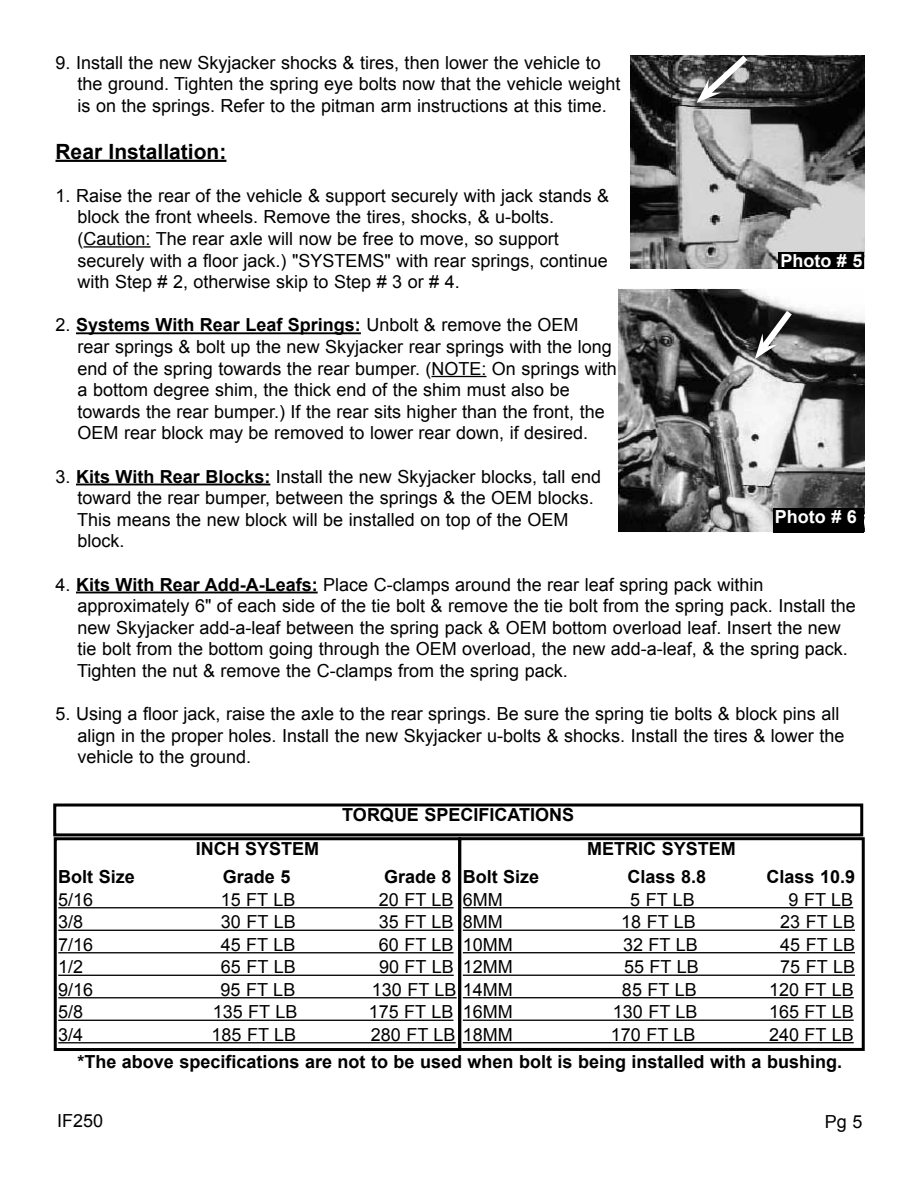
<style>
.page{position:relative;width:918px;height:1188px;background:#fff}
.page>*{position:absolute;margin:0;border:0;box-sizing:border-box;transform-origin:0 0}
.t1{font:700 21px "Arial";color:#000}
.t2{font:18px/21.6px "Arial";color:#000}
.t3{font:700 18px "Arial";color:#000}
.t4{font:700 18px "Arial";color:#fff}
.s1{font-weight:700}
</style>
<div class="page">
<hr style="left:56px;top:160px;width:170px;height:2px;background:#000">
<hr style="left:83px;top:246px;width:68px;height:2px;background:#000">
<hr style="left:76px;top:332px;width:285px;height:2px;background:#000">
<hr style="left:431px;top:376px;width:55px;height:1px;background:#000">
<hr style="left:76px;top:484px;width:194px;height:1px;background:#000">
<hr style="left:76px;top:592px;width:242px;height:1px;background:#000">
<img style="left:631px;top:56px;width:233px;height:212px">
<div style="left:779px;top:252px;width:85px;height:16px;background:#000"></div>
<img style="left:618px;top:289px;width:246px;height:244px">
<div style="left:773px;top:509px;width:91px;height:24px;background:#000"></div>
<svg style="left:755px;top:304px;width:43px;height:55px"></svg>
<svg style="left:697px;top:55px;width:57px;height:48px;background:#6a6a6a"></svg>
<div style="left:53px;top:804px;width:810px;height:32px;border:3px solid #000"></div>
<hr style="left:58px;top:907px;width:396px;height:1px;background:#000">
<hr style="left:58px;top:930px;width:396px;height:1px;background:#000">
<hr style="left:58px;top:952px;width:396px;height:1px;background:#000">
<hr style="left:58px;top:975px;width:396px;height:1px;background:#000">
<hr style="left:58px;top:997px;width:399px;height:1px;background:#000">
<hr style="left:58px;top:1020px;width:395px;height:1px;background:#000">
<hr style="left:58px;top:1042px;width:398px;height:1px;background:#000">
<div style="left:54px;top:837px;width:407px;height:214px;border:3px solid #000"></div>
<hr style="left:463px;top:907px;width:390px;height:1px;background:#000">
<hr style="left:463px;top:930px;width:392px;height:1px;background:#000">
<hr style="left:463px;top:952px;width:392px;height:1px;background:#000">
<hr style="left:463px;top:975px;width:392px;height:1px;background:#000">
<hr style="left:463px;top:997px;width:391px;height:1px;background:#000">
<hr style="left:463px;top:1020px;width:391px;height:1px;background:#000">
<hr style="left:463px;top:1042px;width:391px;height:1px;background:#000">
<div style="left:458px;top:837px;width:407px;height:214px;border:3px solid #000"></div>
<p class="t2" style="left:78px;top:52px;width:544px;text-indent:-22px">9. Install the new Skyjacker shocks &amp; tires, then lower the vehicle to the ground. Tighten the spring eye bolts now that the vehicle weight is on the springs. Refer to the pitman arm instructions at this time.</p>
<p class="t1" style="left:56px;top:137px;width:172px">Rear Installation:</p>
<p class="t2" style="left:78px;top:185px;width:533px;text-indent:-22px">1. Raise the rear of the vehicle &amp; support securely with jack stands &amp; block the front wheels. Remove the tires, shocks, &amp; u-bolts. (Caution: The rear axle will now be free to move, so support securely with a floor jack.) "SYSTEMS" with rear springs, continue with Step # 2, otherwise skip to Step # 3 or # 4.</p>
<p class="t2" style="left:77px;top:314px;width:541px;text-indent:-22px">2. <span class="s1">Systems With Rear Leaf Springs:</span> Unbolt &amp; remove the OEM<br>rear springs &amp; bolt up the new Skyjacker rear springs with the long end of the spring towards the rear bumper. (NOTE: On springs with a bottom degree shim, the thick end of the shim must also be towards the rear bumper.) If the rear sits higher than the front, the OEM rear block may be removed to lower rear down, if desired.</p>
<p class="t2" style="left:77px;top:466px;width:525px;text-indent:-22px">3. <span class="s1">Kits With Rear Blocks:</span> Install the new Skyjacker blocks, tall end toward the rear bumper, between the springs &amp; the OEM blocks.<br>This means the new block will be installed on top of the OEM block.</p>
<p class="t2" style="left:77px;top:574px;width:780px;text-indent:-22px">4. <span class="s1">Kits With Rear Add-A-Leafs:</span> Place C-clamps around the rear leaf spring pack within approximately 6" of each side of the tie bolt &amp; remove the tie bolt from the spring pack. Install the new Skyjacker add-a-leaf between the spring pack &amp; OEM bottom overload leaf. Insert the new tie bolt from the bottom going through the OEM overload, the new add-a-leaf, &amp; the spring pack.<br>Tighten the nut &amp; remove the C-clamps from the spring pack.</p>
<p class="t2" style="left:78px;top:703px;width:768px;text-indent:-22px">5. Using a floor jack, raise the axle to the rear springs. Be sure the spring tie bolts &amp; block pins all align in the proper holes. Install the new Skyjacker u-bolts &amp; shocks. Install the tires &amp; lower the vehicle to the ground.</p>
<p class="t4" style="left:780px;top:249px;width:84px">Photo # 5</p>
<p class="t4" style="left:775px;top:505px;width:84px">Photo # 6</p>
<p class="t3" style="left:196px;top:837px;width:19px">Inch</p>
<p class="t3" style="left:245px;top:837px;width:26px">System</p>
<p class="t3" style="left:342px;top:803px;width:94px">Torque specific</p>
<p class="t3" style="left:508px;top:803px;width:24px">Ations</p>
<p class="t3" style="left:587px;top:836px;width:27px">Metric</p>
<p class="t3" style="left:662px;top:836px;width:14px">system</p>
<p class="t3" style="left:463px;top:865px;width:78px">Bolt Size</p>
<p class="t3" style="left:627px;top:865px;width:80px">Class 8.8</p>
<p class="t3" style="left:767px;top:865px;width:90px">Class 10.9</p>
<p class="t2" style="left:463px;top:889px;width:41px">6MM</p>
<p class="t2" style="left:630px;top:889px;width:66px">5 FT LB</p>
<p class="t2" style="left:789px;top:889px;width:66px">9 FT LB</p>
<p class="t2" style="left:463px;top:911px;width:41px">8MM</p>
<p class="t2" style="left:621px;top:911px;width:76px">18 FT LB</p>
<p class="t2" style="left:780px;top:911px;width:76px">23 FT LB</p>
<p class="t2" style="left:463px;top:934px;width:52px">10MM</p>
<p class="t2" style="left:623px;top:934px;width:76px">32 FT LB</p>
<p class="t2" style="left:780px;top:934px;width:76px">45 FT LB</p>
<p class="t2" style="left:463px;top:956px;width:52px">12MM</p>
<p class="t2" style="left:624px;top:956px;width:76px">55 FT LB</p>
<p class="t2" style="left:780px;top:956px;width:76px">75 FT LB</p>
<p class="t2" style="left:622px;top:979px;width:76px">85 FT LB</p>
<p class="t2" style="left:769px;top:979px;width:86px">120 FT LB</p>
<p class="t2" style="left:463px;top:1001px;width:52px">16MM</p>
<p class="t2" style="left:613px;top:1001px;width:86px">130 FT LB</p>
<p class="t2" style="left:769px;top:1001px;width:86px">165 FT LB</p>
<p class="t2" style="left:611px;top:1024px;width:86px">170 FT LB</p>
<p class="t2" style="left:769px;top:1024px;width:86px">240 FT LB</p>
<p class="t3" style="left:77px;top:1050px;width:766px">*The above specifications are not to be used when bolt is being installed with a bushing.</p>
<p class="t3" style="left:58px;top:865px;width:78px">Bolt Size</p>
<p class="t3" style="left:223px;top:865px;width:69px">Grade 5</p>
<p class="t3" style="left:384px;top:865px;width:69px">Grade 8</p>
<p class="t2" style="left:58px;top:889px;width:37px">5/16</p>
<p class="t2" style="left:221px;top:889px;width:76px">15 FT LB</p>
<p class="t2" style="left:379px;top:889px;width:76px">20 FT LB</p>
<p class="t2" style="left:58px;top:911px;width:27px">3/8</p>
<p class="t2" style="left:221px;top:911px;width:76px">30 FT LB</p>
<p class="t2" style="left:379px;top:911px;width:76px">35 FT LB</p>
<p class="t2" style="left:58px;top:934px;width:37px">7/16</p>
<p class="t2" style="left:221px;top:934px;width:76px">45 FT LB</p>
<p class="t2" style="left:379px;top:934px;width:76px">60 FT LB</p>
<p class="t2" style="left:58px;top:956px;width:27px">1/2</p>
<p class="t2" style="left:221px;top:956px;width:76px">65 FT LB</p>
<p class="t2" style="left:379px;top:956px;width:76px">90 FT LB</p>
<p class="t2" style="left:58px;top:979px;width:37px">9/16</p>
<p class="t2" style="left:221px;top:979px;width:76px">95 FT LB</p>
<p class="t2" style="left:372px;top:979px;width:142px">130 FT LB 14MM</p>
<p class="t2" style="left:58px;top:1001px;width:27px">5/8</p>
<p class="t2" style="left:213px;top:1001px;width:86px">135 FT LB</p>
<p class="t2" style="left:369px;top:1001px;width:86px">175 FT LB</p>
<p class="t2" style="left:58px;top:1024px;width:27px">3/4</p>
<p class="t2" style="left:212px;top:1024px;width:86px">185 FT LB</p>
<p class="t2" style="left:371px;top:1024px;width:143px">280 FT LB 18MM</p>
<p class="t2" style="left:57px;top:1110px;width:48px">IF250</p>
<p class="t2" style="left:825px;top:1111px;width:39px">Pg 5</p>
</div>
